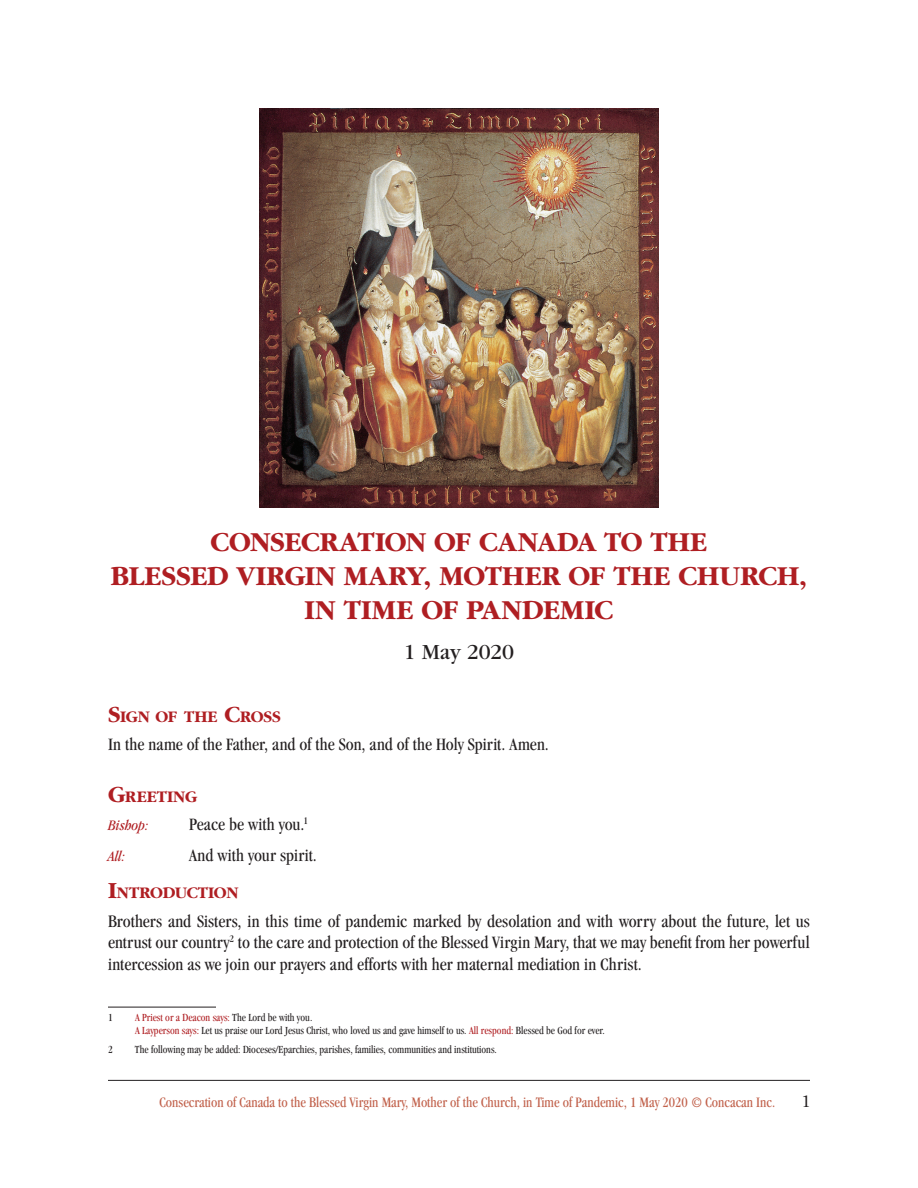
<style>
.page{position:relative;width:918px;height:1188px;background:#fff}
.page>*{position:absolute;margin:0;border:0;box-sizing:border-box;transform-origin:0 0}
.Title_-_Main_Title{font:700 28.5px/34.2px "Garamond";letter-spacing:-.005em;color:#af1e22;text-align:center}
.t1{font:22.5px "Garamond";color:#231f20}
.Basic_-_Paragraph_Te{font:condensed 18px/21.6px "Garamond";letter-spacing:.01em;color:#231f20;text-align:justify}
.Basic_-_Text{font:condensed 18px "Garamond";color:#231f20}
.t2{font:18px "Giovanni";color:#231f20}
.Title_-_Heading{font:700 16.8px "Garamond";letter-spacing:-.01em;color:#af1e22}
.t3{font:condensed 15px "Garamond";color:#c1614b;scale:.95 1}
.Basic_-_Text-2{font:italic condensed 15px "Garamond";color:#af1e22}
.Basic_-_Footnote{font:condensed 11.25px "Garamond";color:#231f20;scale:.95 1}
.Basic_-_Footnote-2{font:condensed 11.25px "Garamond";color:#af1e22;scale:.95 1}
.s1{font-size:24px}
.s2{color:#231f20}
.s3{color:#af1e22}
</style>
<div class="page">
<hr style="left:108px;top:1080px;width:702px;height:1px;background:#231f20">
<hr style="left:108px;top:1007px;width:108px;height:1px;background:#231f20">
<img style="left:259px;top:108px;width:400px;height:399px">
<p class="Title_-_Main_Title" style="left:111px;top:525px;width:698px">CONSECRATION OF CANADA TO THE<br>BLESSED VIRGIN MARY, MOTHER OF THE CHURCH,<br>IN TIME OF PANDEMIC</p>
<p class="t1" style="left:404px;top:641px;width:112px">1 May 2020</p>
<p class="Title_-_Heading" style="left:108px;top:708px;width:165px"><span class="s1">S</span>IGN OF THE <span class="s1">C</span>ROSS</p>
<p class="Basic_-_Text" style="left:108px;top:735px;width:442px">In the name of the Father, and of the Son, and of the Holy Spirit. Amen.</p>
<p class="Title_-_Heading" style="left:108px;top:787px;width:91px"><span class="s1">G</span>REETING</p>
<p class="Basic_-_Text-2" style="left:108px;top:817px;width:42px">Bishop:</p>
<p class="Basic_-_Text" style="left:189px;top:814px;width:121px">Peace be with you.<sup>1</sup></p>
<p class="Basic_-_Text-2" style="left:108px;top:848px;width:19px">All:</p>
<p class="Basic_-_Text" style="left:189px;top:845px;width:129px">And with your spirit.</p>
<p class="Title_-_Heading" style="left:108px;top:884px;width:132px"><span class="s1">I</span>NTRODUCTION</p>
<p class="Basic_-_Paragraph_Te" style="left:108px;top:910px;width:703px">Brothers and Sisters, in this time of pandemic marked by desolation and with worry about the future, let us entrust our country<sup>2</sup> to the care and protection of the Blessed Virgin Mary, that we may benefit from her powerful intercession as we join our prayers and efforts with her maternal mediation in Christ.</p>
<p class="Basic_-_Footnote" style="left:108px;top:1011px;width:6px">1</p>
<p class="Basic_-_Footnote-2" style="left:135px;top:1011px;width:188px">A Priest or a Deacon says: <span class="s2">The Lord be with you.</span></p>
<p class="Basic_-_Footnote" style="left:135px;top:1024px;width:496px"><span class="s3">A Layperson says:</span> Let us praise our Lord Jesus Christ, who loved us and gave himself to us. <span class="s3">All respond:</span> Blessed be God for ever.</p>
<p class="Basic_-_Footnote" style="left:108px;top:1043px;width:6px">2</p>
<p class="Basic_-_Footnote" style="left:135px;top:1043px;width:383px">The following may be added: Dioceses/Eparchies, parishes, families, communities and institutions.</p>
<p class="t3" style="left:160px;top:1094px;width:650px">Consecration of Canada to the Blessed Virgin Mary, Mother of the Church, in Time of Pandemic, 1 May 2020 © Concacan Inc.</p>
<p class="t2" style="left:801px;top:1091px;width:12px">1</p>
</div>
